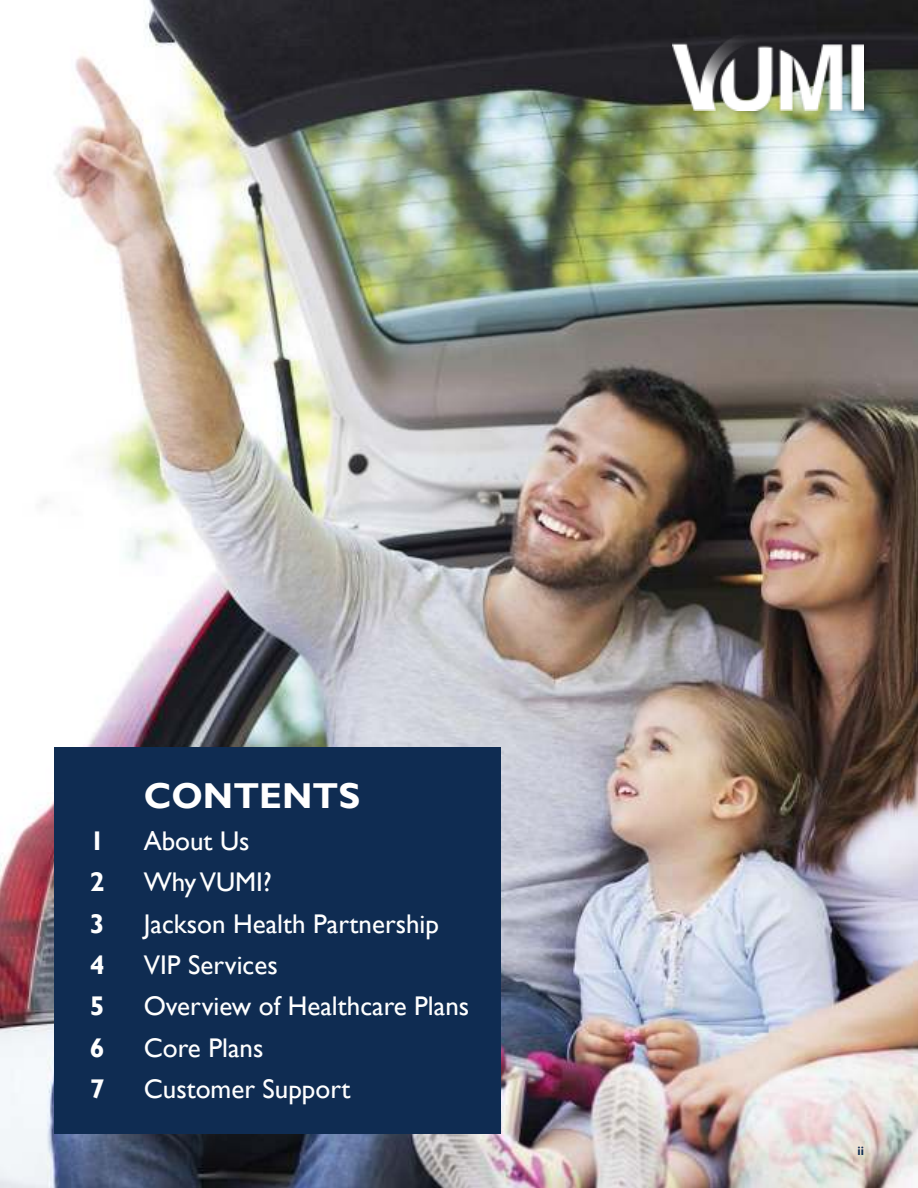
<style>
.page{position:relative;width:918px;height:1188px;background:#fff}
.page>*{position:absolute;margin:0;border:0;box-sizing:border-box;transform-origin:0 0}
.t1{font:700 36px "Gill Sans";color:#fff}
.t2{font:27px "Gill Sans";color:#fff}
.t3{font:700 27px "Gill Sans";color:#fff}
.t4{font:700 12px "Gill Sans";color:#0f2c52}
</style>
<div class="page">
<img style="left:0;top:0;width:918px;height:1188px">
<div style="left:54px;top:747px;width:446px;height:387px;background:#0f2c52"></div>
<div style="left:668px;top:30px;width:201px;height:85px;background:#000;opacity:.25"></div>
<img style="left:673px;top:30px;width:191px;height:80px">
<h1 class="t1" style="left:144px;top:781px;width:218px">CONTENTS</h1>
<p class="t3" style="left:90px;top:830px;width:16px">1</p>
<p class="t2" style="left:144px;top:830px;width:107px">About Us</p>
<p class="t3" style="left:90px;top:871px;width:16px">2</p>
<p class="t2" style="left:144px;top:871px;width:130px">Why VUMI?</p>
<p class="t3" style="left:90px;top:912px;width:16px">3</p>
<p class="t2" style="left:144px;top:912px;width:297px">Jackson Health Partnership</p>
<p class="t3" style="left:90px;top:954px;width:16px">4</p>
<p class="t2" style="left:144px;top:954px;width:136px">VIP Services</p>
<p class="t3" style="left:90px;top:995px;width:16px">5</p>
<p class="t2" style="left:144px;top:995px;width:327px">Overview of Healthcare Plans</p>
<p class="t3" style="left:90px;top:1037px;width:16px">6</p>
<p class="t2" style="left:144px;top:1037px;width:121px">Core Plans</p>
<p class="t3" style="left:90px;top:1078px;width:16px">7</p>
<p class="t2" style="left:144px;top:1078px;width:208px">Customer Support</p>
<p class="t4" style="left:857px;top:1146px;width:8px">ii</p>
</div>
